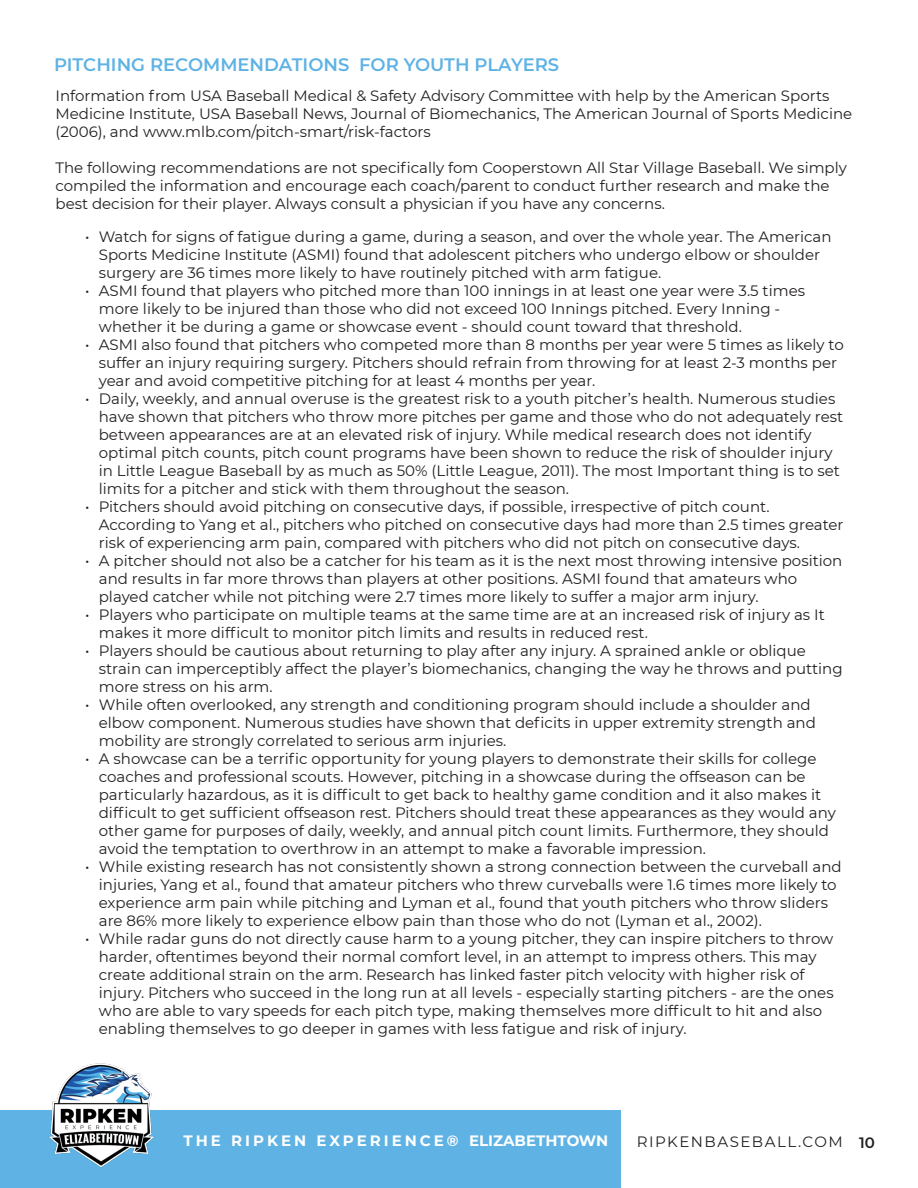
<style>
.page{position:relative;width:918px;height:1188px;background:#fff}
.page>*{position:absolute;margin:0;border:0;box-sizing:border-box;transform-origin:0 0}
.t1{font:600 18px "Montserrat";color:#5eb3e4}
.t2{font:15px/18px "Montserrat";color:#231f20}
.t3{font:700 15px "Montserrat";letter-spacing:.19em;color:#fff}
.t4{font:15px "Montserrat";letter-spacing:.1em;color:#231f20}
.s1{font-weight:600}
</style>
<div class="page">
<div style="left:0;top:1111px;width:621px;height:77px;background:#5eb3e4"></div>
<img style="left:39px;top:1063px;width:125px;height:105px">
<p class="t1" style="left:54px;top:52px;width:507px">PITCHING RECOMMENDATIONS FOR YOUTH PLAYERS</p>
<p class="t2" style="left:56px;top:86px;width:798px">Information from USA Baseball Medical &amp; Safety Advisory Committee with help by the American Sports<br>Medicine Institute, USA Baseball News, Journal of Biomechanics, The American Journal of Sports Medicine (2006), and www.mlb.com/pitch-smart/risk-factors</p>
<p class="t2" style="left:56px;top:158px;width:793px">The following recommendations are not specifically fom Cooperstown All Star Village Baseball. We simply compiled the information and encourage each coach/parent to conduct further research and make the best decision for their player. Always consult a physician if you have any concerns.</p>
<p class="t2" style="left:99px;top:227px;width:734px;text-indent:-13px">• Watch for signs of fatigue during a game, during a season, and over the whole year. The American<br>Sports Medicine Institute (ASMI) found that adolescent pitchers who undergo elbow or shoulder surgery are 36 times more likely to have routinely pitched with arm fatigue.</p>
<p class="t2" style="left:99px;top:281px;width:708px;text-indent:-13px">• ASMI found that players who pitched more than 100 innings in at least one year were 3.5 times more likely to be injured than those who did not exceed 100 Innings pitched. Every Inning - whether it be during a game or showcase event - should count toward that threshold.</p>
<p class="t2" style="left:99px;top:335px;width:746px;text-indent:-13px">• ASMI also found that pitchers who competed more than 8 months per year were 5 times as likely to suffer an injury requiring surgery. Pitchers should refrain from throwing for at least 2-3 months per year and avoid competitive pitching for at least 4 months per year.</p>
<p class="t2" style="left:99px;top:389px;width:746px;text-indent:-13px">• Daily, weekly, and annual overuse is the greatest risk to a youth pitcher’s health. Numerous studies have shown that pitchers who throw more pitches per game and those who do not adequately rest between appearances are at an elevated risk of injury. While medical research does not identify optimal pitch counts, pitch count programs have been shown to reduce the risk of shoulder injury in Little League Baseball by as much as 50% (Little League, 2011). The most Important thing is to set limits for a pitcher and stick with them throughout the season.</p>
<p class="t2" style="left:99px;top:497px;width:746px;text-indent:-13px">• Pitchers should avoid pitching on consecutive days, if possible, irrespective of pitch count.<br>According to Yang et al., pitchers who pitched on consecutive days had more than 2.5 times greater risk of experiencing arm pain, compared with pitchers who did not pitch on consecutive days.</p>
<p class="t2" style="left:99px;top:551px;width:745px;text-indent:-13px">• A pitcher should not also be a catcher for his team as it is the next most throwing intensive position and results in far more throws than players at other positions. ASMI found that amateurs who played catcher while not pitching were 2.7 times more likely to suffer a major arm injury.</p>
<p class="t2" style="left:99px;top:605px;width:728px;text-indent:-13px">• Players who participate on multiple teams at the same time are at an increased risk of injury as It makes it more difficult to monitor pitch limits and results in reduced rest.</p>
<p class="t2" style="left:99px;top:641px;width:745px;text-indent:-13px">• Players should be cautious about returning to play after any injury. A sprained ankle or oblique strain can imperceptibly affect the player’s biomechanics, changing the way he throws and putting more stress on his arm.</p>
<p class="t2" style="left:99px;top:695px;width:719px;text-indent:-13px">• While often overlooked, any strength and conditioning program should include a shoulder and elbow component. Numerous studies have shown that deficits in upper extremity strength and mobility are strongly correlated to serious arm injuries.</p>
<p class="t2" style="left:99px;top:749px;width:739px;text-indent:-13px">• A showcase can be a terrific opportunity for young players to demonstrate their skills for college coaches and professional scouts. However, pitching in a showcase during the offseason can be particularly hazardous, as it is difficult to get back to healthy game condition and it also makes it difficult to get sufficient offseason rest. Pitchers should treat these appearances as they would any other game for purposes of daily, weekly, and annual pitch count limits. Furthermore, they should avoid the temptation to overthrow in an attempt to make a favorable impression.</p>
<p class="t2" style="left:99px;top:857px;width:744px;text-indent:-13px">• While existing research has not consistently shown a strong connection between the curveball and injuries, Yang et al., found that amateur pitchers who threw curveballs were 1.6 times more likely to experience arm pain while pitching and Lyman et al., found that youth pitchers who throw sliders are 86% more likely to experience elbow pain than those who do not (Lyman et al., 2002).</p>
<p class="t2" style="left:99px;top:929px;width:736px;text-indent:-13px">• While radar guns do not directly cause harm to a young pitcher, they can inspire pitchers to throw harder, oftentimes beyond their normal comfort level, in an attempt to impress others. This may create additional strain on the arm. Research has linked faster pitch velocity with higher risk of injury. Pitchers who succeed in the long run at all levels - especially starting pitchers - are the ones who are able to vary speeds for each pitch type, making themselves more difficult to hit and also enabling themselves to go deeper in games with less fatigue and risk of injury.</p>
<p class="t3" style="left:184px;top:1130px;width:426px">THE RIPKEN EXPERIENCE® ELIZABETHTOWN</p>
<p class="t4" style="left:637px;top:1132px;width:240px">RIPKENBASEBALL.COM <span class="s1">10</span></p>
</div>
